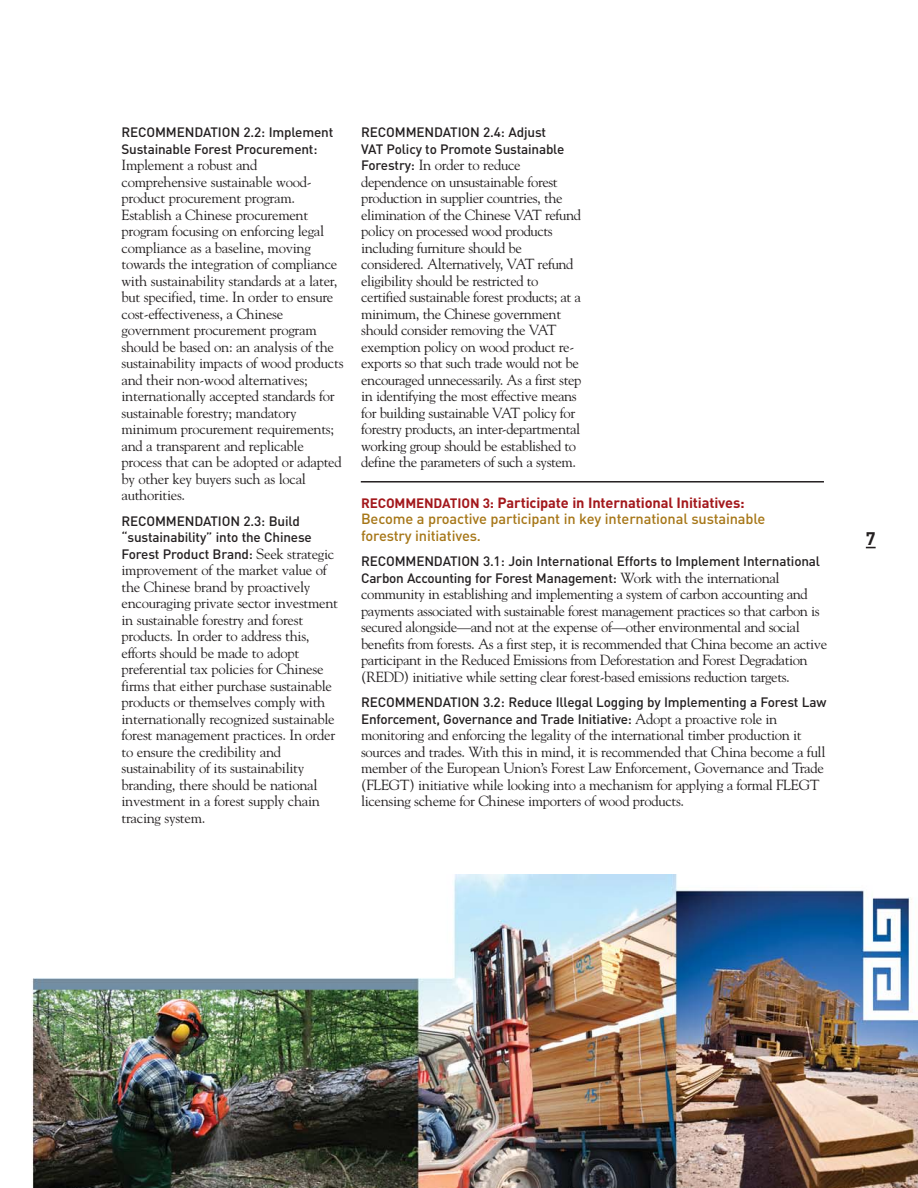
<style>
.page{position:relative;width:918px;height:1188px;background:#fff}
.page>*{position:absolute;margin:0;border:0;box-sizing:border-box;transform-origin:0 0}
.t1{font:700 18px "DIN";color:#231f20}
.t2{font:14.7px/16.5px "Goudy";letter-spacing:-.025em;color:#231f20}
.t3{font:500 14.7px/16.5px "DIN";letter-spacing:-.01em;color:#a67617}
.t4{font:500 13.5px/16.5px "DIN";letter-spacing:-.01em;color:#231f20}
.s1{font-family:"Goudy";font-weight:400;font-size:14.7px}
.s2{font-family:"DIN";font-weight:500;font-size:13.5px}
.s3{font-weight:700;font-size:13.5px;color:#a3181c}
.s4{font-weight:700;color:#a3181c}
</style>
<div class="page">
<img style="left:32px;top:875px;width:886px;height:313px">
<hr style="left:361px;top:481px;width:463px;height:2px;background:#231f20">
<p class="t4" style="left:122px;top:126px;width:213px">RECOMMENDATION 2.2: Implement<br>Sustainable Forest Procurement:</p>
<p class="t2" style="left:122px;top:158px;width:224px">Implement a robust and comprehensive sustainable wood&shy;product procurement program.<br>Establish a Chinese procurement program focusing on enforcing legal compliance as a baseline, moving towards the integration of compliance with sustainability standards at a later, but specified, time. In order to ensure cost-effectiveness, a Chinese government procurement program should be based on: an analysis of the sustainability impacts of wood products and their non-wood alternatives; internationally accepted standards for sustainable forestry; mandatory minimum procurement requirements; and a transparent and replicable process that can be adopted or adapted by other key buyers such as local authorities.</p>
<p class="t4" style="left:122px;top:514px;width:214px">RECOMMENDATION 2.3: Build “sustainability” into the Chinese<br>Forest Product Brand: <span class="s1">Seek strategic</span></p>
<p class="t2" style="left:121px;top:563px;width:218px">improvement of the market value of the Chinese brand by proactively encouraging private sector investment in sustainable forestry and forest products. In order to address this, efforts should be made to adopt preferential tax policies for Chinese firms that either purchase sustainable products or themselves comply with internationally recognized sustainable forest management practices. In order to ensure the credibility and sustainability of its sustainability branding, there should be national investment in a forest supply chain tracing system.</p>
<p class="t4" style="left:361px;top:126px;width:205px">RECOMMENDATION 2.4: Adjust<br>VAT Policy to Promote Sustainable</p>
<p class="t2" style="left:361px;top:158px;width:222px"><span class="s2">Forestry:</span> In order to reduce dependence on unsustainable forest production in supplier countries, the elimination of the Chinese VAT refund policy on processed wood products including furniture should be considered. Alternatively, VAT refund eligibility should be restricted to certified sustainable forest products; at a minimum, the Chinese government should consider removing the VAT exemption policy on wood product re&shy;exports so that such trade would not be encouraged unnecessarily. As a first step in identifying the most effective means for building sustainable VAT policy for forestry products, an inter-departmental working group should be established to define the parameters of such a system.</p>
<p class="t3" style="left:361px;top:496px;width:406px"><span class="s3">RECOMMENDATION 3:</span> <span class="s4">Participate in International Initiatives:<br></span>Become a proactive participant in key international sustainable forestry initiatives.</p>
<p class="t4" style="left:361px;top:555px;width:461px">RECOMMENDATION 3.1: Join International Efforts to Implement International<br>Carbon Accounting for Forest Management: <span class="s1">Work with the international</span></p>
<p class="t2" style="left:361px;top:587px;width:468px">community in establishing and implementing a system of carbon accounting and payments associated with sustainable forest management practices so that carbon is secured alongside—and not at the expense of—other environmental and social benefits from forests. As a first step, it is recommended that China become an active participant in the Reduced Emissions from Deforestation and Forest Degradation (REDD) initiative while setting clear forest-based emissions reduction targets.</p>
<p class="t4" style="left:361px;top:696px;width:467px">RECOMMENDATION 3.2: Reduce Illegal Logging by Implementing a Forest Law<br>Enforcement, Governance and Trade Initiative: <span class="s1">Adopt a proactive role in</span></p>
<p class="t2" style="left:361px;top:728px;width:466px">monitoring and enforcing the legality of the international timber production it sources and trades. With this in mind, it is recommended that China become a full member of the European Union’s Forest Law Enforcement, Governance and Trade (FLEGT) initiative while looking into a mechanism for applying a formal FLEGT licensing scheme for Chinese importers of wood products.</p>
<p class="t1" style="left:866px;top:532px;width:11px">7</p>
</div>
